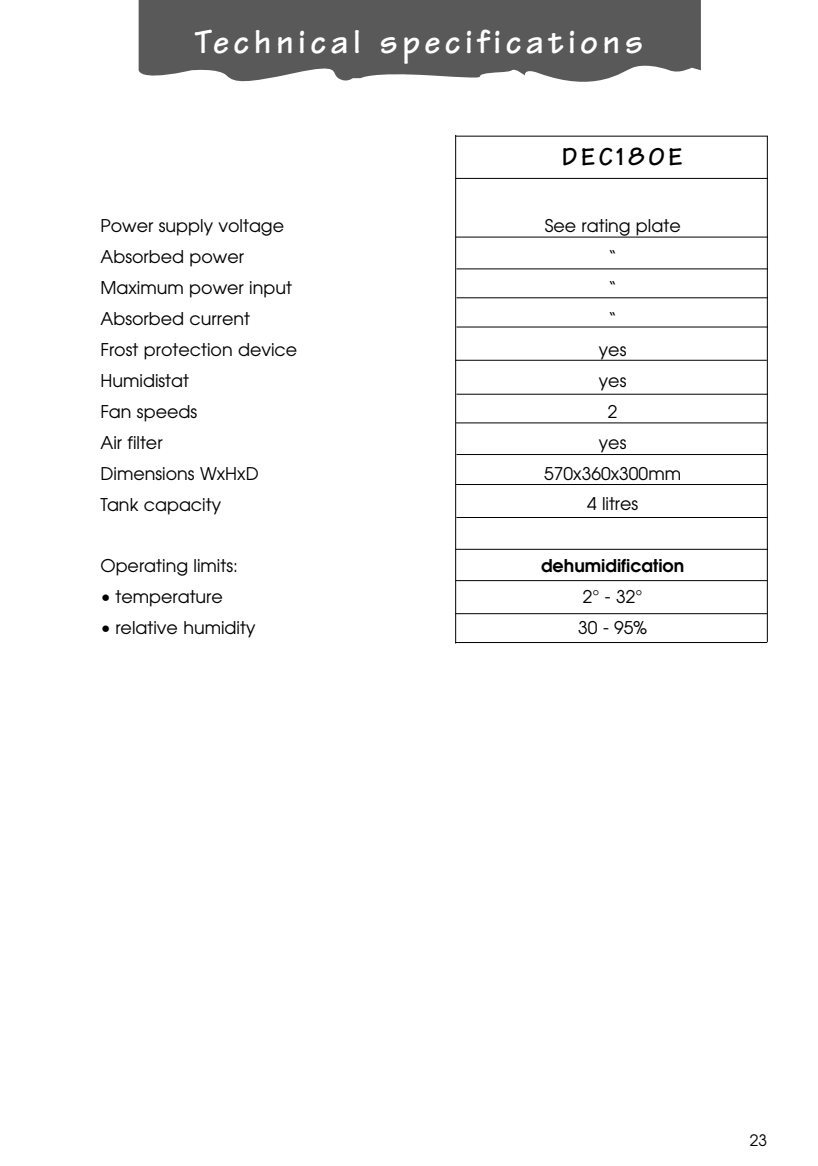
<style>
.page{position:relative;width:818px;height:1166px;background:#fff}
.page>*{position:absolute;margin:0;border:0;box-sizing:border-box;transform-origin:0 0}
.t1{font:700 35px "Tekton";letter-spacing:.125em;color:#fff}
.t2{font:700 26.25px "Tekton";letter-spacing:.125em;color:#000}
.t3{font:17.5px/30.8px "Avant Garde";color:#000}
.t4{font:600 17.5px "Avant Garde";color:#000}
.t5{font:15.75px "Avant Garde";color:#000}
</style>
<div class="page">
<hr style="left:456px;top:326px;width:311px;height:1px;background:#000">
<hr style="left:766px;top:136px;width:1px;height:506px;background:#000">
<hr style="left:455px;top:136px;width:312px;height:1px;background:#000">
<hr style="left:455px;top:178px;width:312px;height:1px;background:#000">
<hr style="left:455px;top:135px;width:1px;height:508px;background:#000">
<hr style="left:455px;top:237px;width:312px;height:1px;background:#000">
<hr style="left:456px;top:268px;width:311px;height:1px;background:#000">
<hr style="left:456px;top:297px;width:311px;height:1px;background:#000">
<hr style="left:455px;top:360px;width:311px;height:1px;background:#000">
<hr style="left:456px;top:394px;width:311px;height:1px;background:#000">
<hr style="left:456px;top:454px;width:311px;height:1px;background:#000">
<hr style="left:455px;top:549px;width:312px;height:1px;background:#000">
<hr style="left:456px;top:517px;width:311px;height:1px;background:#000">
<hr style="left:455px;top:580px;width:312px;height:1px;background:#000">
<hr style="left:455px;top:613px;width:312px;height:1px;background:#000">
<svg style="left:139px;top:0;width:561px;height:82px;background:#686868"></svg>
<hr style="left:455px;top:484px;width:312px;height:1px;background:#000">
<hr style="left:456px;top:422px;width:311px;height:1px;background:#000">
<hr style="left:455px;top:642px;width:312px;height:1px;background:#000">
<h1 class="t1" style="left:195px;top:30px;width:449px">Technical specifications</h1>
<p class="t3" style="left:100px;top:212px;width:198px">Power supply voltage<br>Absorbed power<br>Maximum power input<br>Absorbed current<br>Frost protection device<br>Humidistat<br>Fan speeds<br>Air filter<br>Dimensions WxHxD<br>Tank capacity</p>
<p class="t3" style="left:100px;top:552px;width:139px">Operating limits:</p>
<p class="t3" style="left:100px;top:583px;width:124px">• temperature</p>
<p class="t3" style="left:100px;top:614px;width:156px">• relative humidity</p>
<h2 class="t2" style="left:561px;top:147px;width:123px">DEC180E</h2>
<p class="t3" style="left:544px;top:212px;width:138px;text-align:center">See rating plate “<br>“<br>“<br>yes<br>yes<br>2<br>yes<br>570x360x300mm<br>4 litres</p>
<p class="t4" style="left:541px;top:559px;width:145px">dehumidification</p>
<p class="t3" style="left:578px;top:583px;width:70px">2° - 32°<br>30 - 95%</p>
<p class="t5" style="left:749px;top:1134px;width:19px">23</p>
</div>
